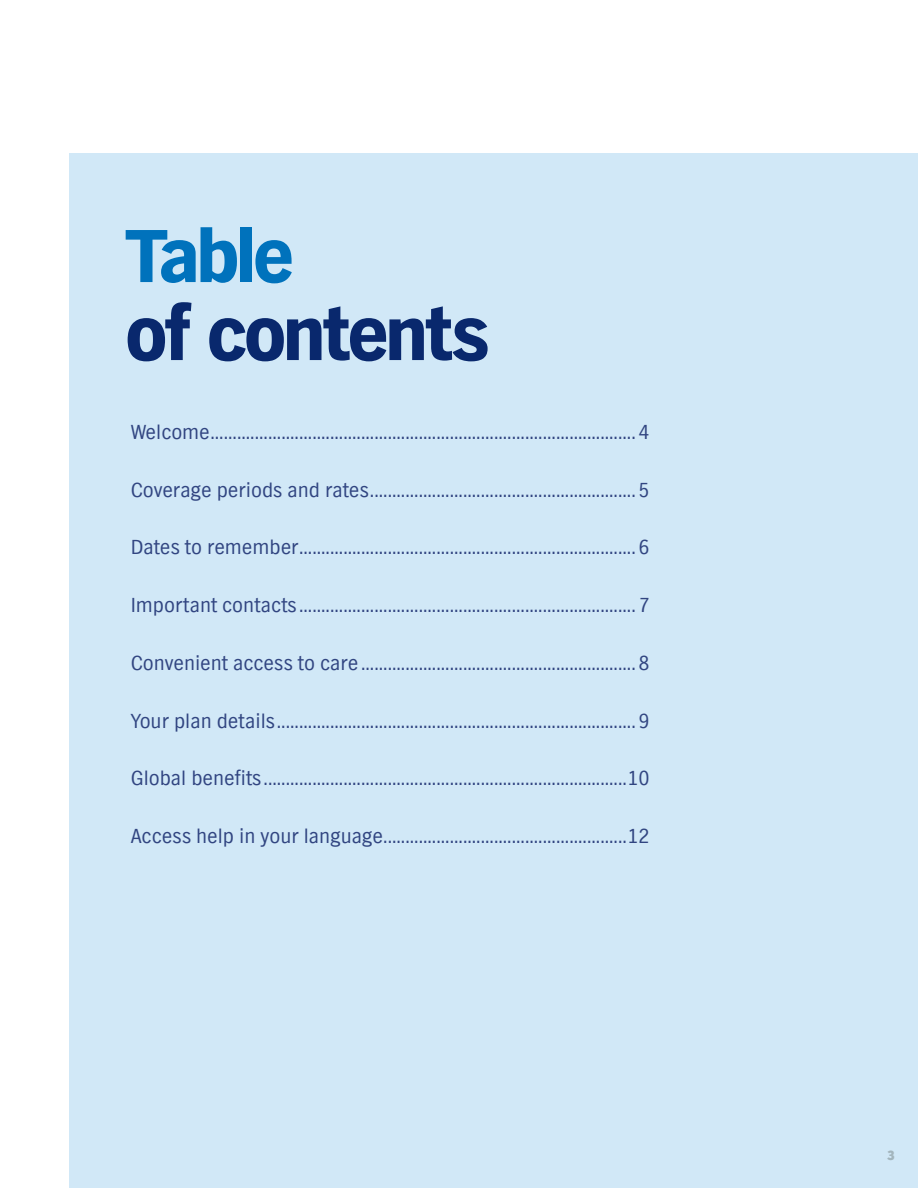
<style>
.page{position:relative;width:918px;height:1188px;background:#fff}
.page>*{position:absolute;margin:0;border:0;box-sizing:border-box;transform-origin:0 0}
.VP_Main_XXL_Headline{font:900 78px/78px "TV Nord EF";letter-spacing:-.045em;color:#09286d}
.t1{font:21px "TV Nord EF";color:#314581}
.t2{font:800 13.5px "TV Nord EF";color:#a3b5bd}
.s1{color:#0072bc}
</style>
<div class="page">
<div style="left:69px;top:153px;width:849px;height:1035px;background:#cce6f7"></div>
<p class="VP_Main_XXL_Headline" style="left:125px;top:219px;width:365px"><span class="s1">Table<br></span>of contents</p>
<p class="t1" style="left:131px;top:420px;width:521px">Welcome................................................................................................4</p>
<p class="t1" style="left:131px;top:478px;width:521px">Coverage periods and rates............................................................5</p>
<p class="t1" style="left:131px;top:536px;width:521px">Dates to remember............................................................................6</p>
<p class="t1" style="left:131px;top:593px;width:521px">Important contacts ............................................................................7</p>
<p class="t1" style="left:131px;top:651px;width:521px">Convenient access to care ..............................................................8</p>
<p class="t1" style="left:131px;top:709px;width:521px">Your plan details.................................................................................9</p>
<p class="t1" style="left:131px;top:767px;width:520px">Global benefits..................................................................................10</p>
<p class="t1" style="left:131px;top:824px;width:520px">Access help in your language.......................................................12</p>
<p class="t2" style="left:887px;top:1147px;width:9px">3</p>
</div>
